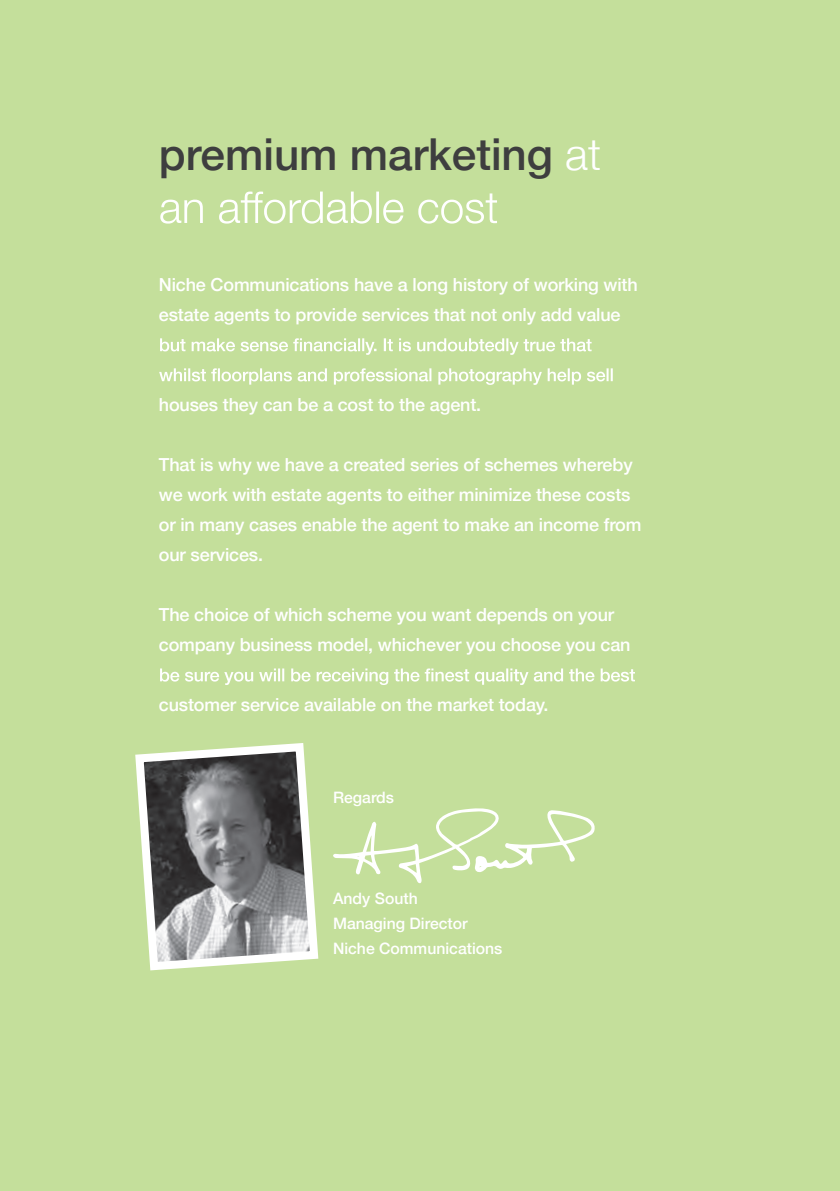
<style>
.page{position:relative;width:840px;height:1191px;background:#fff}
.page>*{position:absolute;margin:0;border:0;box-sizing:border-box;transform-origin:0 0}
.t1{font:500 44px "Helvetica Neue";color:#3e3e3f}
.t2{font:500 18px/30px "Helvetica Neue";letter-spacing:-.01em;color:#fff}
.t3{font:500 15.8px/25.2px "Helvetica Neue";color:#fff}
.s1{font-weight:300;color:#fff}
</style>
<div class="page">
<div style="left:0;top:0;width:839px;height:1191px;background:#c4df9b"></div>
<svg style="left:160px;top:338px;width:431px;height:17px"></svg>
<svg style="left:159px;top:368px;width:453px;height:17px"></svg>
<svg style="left:160px;top:668px;width:474px;height:17px"></svg>
<svg style="left:160px;top:191px;width:336px;height:33px"></svg>
<svg style="left:135px;top:743px;width:184px;height:228px;background:#90948d"></svg>
<svg style="left:333px;top:808px;width:262px;height:75px"></svg>
<h1 class="t1" style="left:159px;top:119px;width:443px">premium marketing <span class="s1">at</span></h1>
<p class="t2" style="left:159px;top:268px;width:480px">Niche Communications have a long history of working with estate agents to provide services that not only add value</p>
<p class="t2" style="left:159px;top:388px;width:323px">houses they can be a cost to the agent.</p>
<p class="t2" style="left:159px;top:448px;width:483px">That is why we have a created series of schemes whereby we work with estate agents to either minimize these costs or in many cases enable the agent to make an income from our services.</p>
<p class="t2" style="left:159px;top:598px;width:473px">The choice of which scheme you want depends on your company business model, whichever you choose you can</p>
<p class="t2" style="left:159px;top:688px;width:391px">customer service available on the market today.</p>
<p class="t3" style="left:333px;top:783px;width:63px">Regards</p>
<p class="t3" style="left:333px;top:884px;width:171px">Andy South<br>Managing Director<br>Niche Communications</p>
</div>
